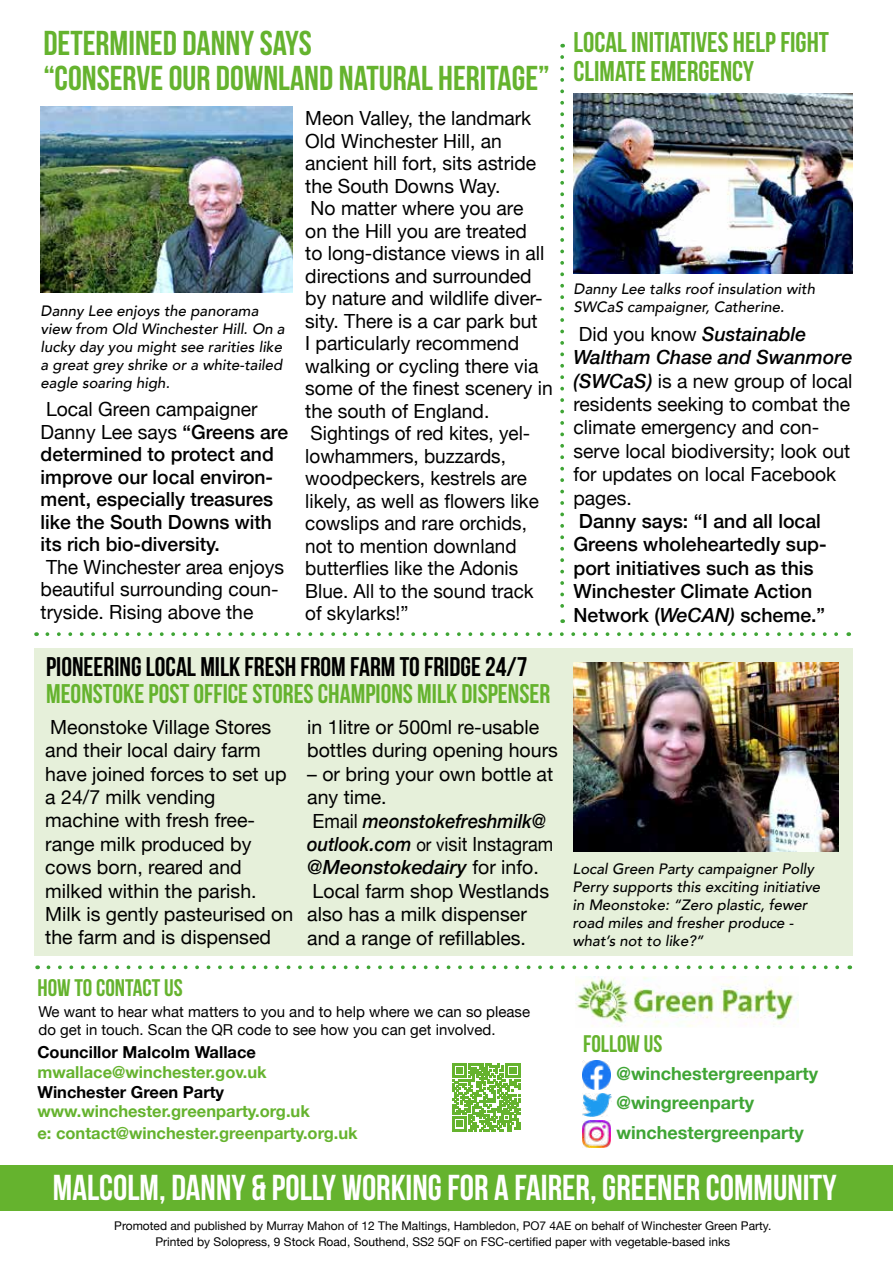
<style>
.page{position:relative;width:893px;height:1263px;background:#fff}
.page>*{position:absolute;margin:0;border:0;box-sizing:border-box;transform-origin:0 0}
.t1{font:700 36px "Bebas Neue";color:#fff}
.t2{font:700 34.5px/34.5px "Bebas Neue";color:#65b32e}
.t3{font:700 28.5px/28.5px "Bebas Neue";color:#65b32e}
.t4{font:700 27px "Bebas Neue";color:#65b32e}
.t5{font:700 27px "Bebas Neue";color:#000}
.t6{font:700 24px "Bebas Neue";color:#65b32e}
.t7{font:19.5px/22.5px "Helvetica Neue";color:#000}
.t8{font:500 19.5px/22.5px "Helvetica Neue";color:#000}
.t9{font:700 18px/29.1px "Helvetica Neue";color:#3fa535}
.t10{font:700 16.5px/21.6px "Helvetica Neue";color:#65b32e}
.t11{font:700 16.5px "Helvetica Neue";color:#000}
.t12{font:italic 500 15px/18px "Avenir";color:#000}
.t13{font:15px/18px "Helvetica Neue";color:#000}
.t14{font:12px/16.5px "Helvetica Neue";color:#000;text-align:center}
.s1{font-weight:500;font-style:italic}
.s2{font-style:italic}
.s3{font-weight:400}
.s4{font-size:18px}
</style>
<div class="page">
<div style="left:34px;top:648px;width:818px;height:308px;background:#e6f0da"></div>
<div style="left:0;top:1165px;width:893px;height:45px;background:#65b32e"></div>
<svg style="left:48px;top:965px;width:802px;height:4px"></svg>
<svg style="left:47px;top:632px;width:802px;height:4px"></svg>
<svg style="left:560px;top:57px;width:4px;height:566px"></svg>
<img style="left:583px;top:1120px;width:27px;height:27px">
<svg style="left:452px;top:1063px;width:68px;height:68px"></svg>
<img style="left:573px;top:663px;width:266px;height:189px">
<img style="left:576px;top:977px;width:222px;height:50px">
<img style="left:582px;top:1061px;width:29px;height:28px">
<img style="left:583px;top:1093px;width:28px;height:23px">
<img style="left:573px;top:94px;width:279px;height:179px">
<img style="left:41px;top:107px;width:251px;height:185px">
<h2 class="t2" style="left:43px;top:26px;width:508px">DETERMINED DANNY SAYS<br>“CONSERVE OUR DOWNLAND NATURAL HERITAGE”</h2>
<h3 class="t3" style="left:574px;top:28px;width:257px">LOCAL INITIATIVES HELP FIGHT<br>CLIMATE EMERGENCY</h3>
<p class="t7" style="left:305px;top:108px;width:249px">Meon Valley, the landmark<br>Old Winchester Hill, an ancient hill fort, sits astride the South Downs Way.<br>No matter where you are<br>on the Hill you are treated<br>to long-distance views in all directions and surrounded by nature and wildlife diver&shy;sity. There is a car park but<br>I particularly recommend walking or cycling there via some of the finest scenery in the south of England.<br>Sightings of red kites, yel&shy;lowhammers, buzzards, woodpeckers, kestrels are likely, as well as flowers like cowslips and rare orchids, not to mention downland butterflies like the Adonis<br>Blue. All to the sound track of skylarks!”</p>
<p class="t12" style="left:574px;top:280px;width:243px">Danny Lee talks roof insulation with</p>
<p class="t12" style="left:41px;top:302px;width:219px">Danny Lee enjoys the panorama</p>
<p class="t12" style="left:574px;top:298px;width:212px">SWCaS campaigner, Catherine.</p>
<p class="t12" style="left:41px;top:320px;width:246px">view from Old Winchester Hill. On a lucky day you might see rarities like a great grey shrike or a white-tailed eagle soaring high.</p>
<p class="t7" style="left:573px;top:323px;width:280px;line-height:23.4px">Did you know <span class="s1">Sustainable<br>Waltham Chase and Swanmore (SWCaS)</span> is a new group of local residents seeking to combat the climate emergency and con&shy;serve local biodiversity; look out for updates on local Facebook pages.</p>
<p class="t8" style="left:573px;top:508px;width:255px;line-height:23.4px">Danny says: “I and all local<br>Greens wholeheartedly sup&shy;port initiatives such as this<br>Winchester Climate Action<br>Network (<span class="s2">WeCAN)</span> scheme.”</p>
<p class="t8" style="left:41px;top:396px;width:249px"><span class="s3">Local Green campaigner<br>Danny Lee says</span> “Greens are determined to protect and improve our local environ&shy;ment, especially treasures like the South Downs with its rich bio-diversity.</p>
<p class="t7" style="left:41px;top:557px;width:245px">The Winchester area enjoys beautiful surrounding coun&shy;tryside. Rising above the</p>
<h3 class="t5" style="left:46px;top:652px;width:483px">PIONEERING LOCAL MILK FRESH FROM FARM TO FRIDGE 24/7</h3>
<h3 class="t4" style="left:46px;top:679px;width:506px">MEONSTOKE POST OFFICE STORES CHAMPIONS MILK DISPENSER</h3>
<p class="t7" style="left:45px;top:716px;width:249px;line-height:23.4px">Meonstoke Village Stores and their local dairy farm have joined forces to set up a 24/7 milk vending machine with fresh free&shy;range milk produced by cows born, reared and milked within the parish.<br>Milk is gently pasteurised on the farm and is dispensed</p>
<p class="t6" style="left:37px;top:975px;width:147px">HOW TO CONTACT US</p>
<p class="t7" style="left:307px;top:716px;width:252px;line-height:23.4px">in 1litre or 500ml re-usable bottles during opening hours</p>
<p class="t7" style="left:307px;top:763px;width:248px;line-height:23.4px">– or bring your own bottle at any time.<br>Email <span class="s1">meonstokefreshmilk@ outlook.com</span> <span class="s4">or v</span>isit Instagram <span class="s1">@Meonstokedairy</span> for info.<br>Local farm shop Westlands also has a milk dispenser and a range of refillables.</p>
<p class="t13" style="left:38px;top:1003px;width:493px">We want to hear what matters to you and to help where we can so please do get in touch. Scan the QR code to see how you can get involved.</p>
<p class="t11" style="left:37px;top:1039px;width:220px">Councillor Malcolm Wallace</p>
<p class="t10" style="left:37px;top:1061px;width:231px">mwallace@winchester.gov.uk</p>
<p class="t11" style="left:37px;top:1079px;width:188px">Winchester Green Party</p>
<p class="t10" style="left:37px;top:1101px;width:322px">www.winchester.greenparty.org.uk<br>e: contact@winchester.greenparty.org.uk</p>
<p class="t12" style="left:573px;top:860px;width:249px">Local Green Party campaigner Polly<br>Perry supports this exciting initiative in Meonstoke: “Zero plastic, fewer road miles and fresher produce - what’s not to like?”</p>
<p class="t6" style="left:583px;top:1030px;width:81px">FOLLOW US</p>
<p class="t9" style="left:617px;top:1059px;width:203px">@winchestergreenparty @wingreenparty</p>
<p class="t9" style="left:617px;top:1118px;width:189px">winchestergreenparty</p>
<h1 class="t1" style="left:53px;top:1168px;width:785px">MALCOLM, DANNY &amp; POLLY WORKING FOR A FAIRER, GREENER COMMUNITY</h1>
<p class="t14" style="left:114px;top:1218px;width:659px">Promoted and published by Murray Mahon of 12 The Maltings, Hambledon, PO7 4AE on behalf of Winchester Green Party.<br>Printed by Solopress, 9 Stock Road, Southend, SS2 5QF on FSC-certified paper with vegetable-based inks</p>
</div>
